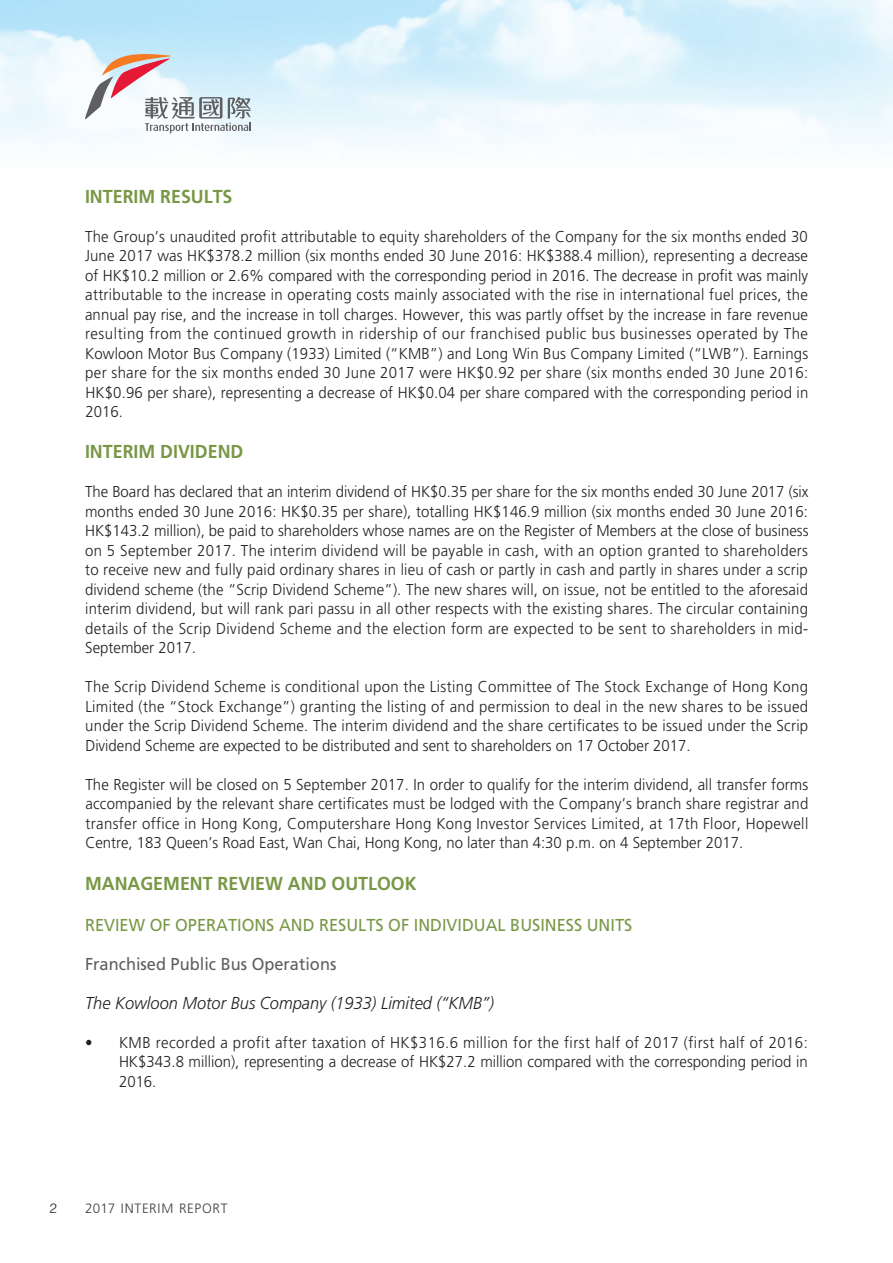
<style>
.page{position:relative;width:893px;height:1263px;background:#fff}
.page>*{position:absolute;margin:0;border:0;box-sizing:border-box;transform-origin:0 0}
.t1{font:700 18.75px "Frutiger LT Std";color:#789846;scale:.95 1}
.t2{font:17.25px "Frutiger LT Std";color:#789846;scale:.95 1}
.t3{font:italic 300 17.25px "Frutiger LT Std";color:#231f20;scale:.95 1}
.t4{font:17.25px "Frutiger LT Std";color:#5f5f62;scale:.95 1}
.t5{font:300 15.75px/19.5px "Frutiger LT Std";color:#231f20;text-align:justify;scale:.95 1}
.t6{font:300 13.5px "Frutiger";letter-spacing:.055em;color:#3e3e3f}
.t7{font:300 13.5px "Helvetica";color:#231f20}
</style>
<div class="page">
<svg style="left:85px;top:54px;width:166px;height:79px"></svg>
<p class="t1" style="left:85px;top:185px;width:157px">INTERIM RESULTS</p>
<p class="t5" style="left:85px;top:227px;width:763px">The Group’s unaudited profit attributable to equity shareholders of the Company for the six months ended 30<br>June 2017 was HK$378.2 million (six months ended 30 June 2016: HK$388.4 million), representing a decrease of HK$10.2 million or 2.6% compared with the corresponding period in 2016. The decrease in profit was mainly attributable to the increase in operating costs mainly associated with the rise in international fuel prices, the annual pay rise, and the increase in toll charges. However, this was partly offset by the increase in fare revenue resulting from the continued growth in ridership of our franchised public bus businesses operated by The Kowloon Motor Bus Company (1933) Limited (“KMB”) and Long Win Bus Company Limited (“LWB”). Earnings per share for the six months ended 30 June 2017 were HK$0.92 per share (six months ended 30 June 2016:<br>HK$0.96 per share), representing a decrease of HK$0.04 per share compared with the corresponding period in 2016.</p>
<p class="t1" style="left:85px;top:441px;width:168px">INTERIM DIVIDEND</p>
<p class="t5" style="left:85px;top:482px;width:763px">The Board has declared that an interim dividend of HK$0.35 per share for the six months ended 30 June 2017 (six months ended 30 June 2016: HK$0.35 per share), totalling HK$146.9 million (six months ended 30 June 2016:<br>HK$143.2 million), be paid to shareholders whose names are on the Register of Members at the close of business on 5 September 2017. The interim dividend will be payable in cash, with an option granted to shareholders to receive new and fully paid ordinary shares in lieu of cash or partly in cash and partly in shares under a scrip dividend scheme (the “Scrip Dividend Scheme”). The new shares will, on issue, not be entitled to the aforesaid interim dividend, but will rank pari passu in all other respects with the existing shares. The circular containing details of the Scrip Dividend Scheme and the election form are expected to be sent to shareholders in mid-September 2017.</p>
<p class="t5" style="left:85px;top:677px;width:763px">The Scrip Dividend Scheme is conditional upon the Listing Committee of The Stock Exchange of Hong Kong Limited (the “Stock Exchange”) granting the listing of and permission to deal in the new shares to be issued under the Scrip Dividend Scheme. The interim dividend and the share certificates to be issued under the Scrip Dividend Scheme are expected to be distributed and sent to shareholders on 17 October 2017.</p>
<p class="t5" style="left:85px;top:775px;width:762px">The Register will be closed on 5 September 2017. In order to qualify for the interim dividend, all transfer forms accompanied by the relevant share certificates must be lodged with the Company’s branch share registrar and transfer office in Hong Kong, Computershare Hong Kong Investor Services Limited, at 17th Floor, Hopewell Centre, 183 Queen’s Road East, Wan Chai, Hong Kong, no later than 4:30 p.m. on 4 September 2017.</p>
<p class="t1" style="left:85px;top:872px;width:350px">MANAGEMENT REVIEW AND OUTLOOK</p>
<p class="t2" style="left:85px;top:914px;width:578px">REVIEW OF OPERATIONS AND RESULTS OF INDIVIDUAL BUSINESS UNITS</p>
<p class="t4" style="left:85px;top:953px;width:266px">Franchised Public Bus Operations</p>
<p class="t3" style="left:85px;top:993px;width:432px">The Kowloon Motor Bus Company (1933) Limited (“KMB”)</p>
<p class="t5" style="left:119px;top:1033px;width:727px;text-indent:-34px">• KMB recorded a profit after taxation of HK$316.6 million for the first half of 2017 (first half of 2016:<br>HK$343.8 million), representing a decrease of HK$27.2 million compared with the corresponding period in 2016.</p>
<p class="t7" style="left:49px;top:1200px;width:9px">2</p>
<p class="t6" style="left:85px;top:1200px;width:144px">2017 INTERIM REPORT</p>
</div>
